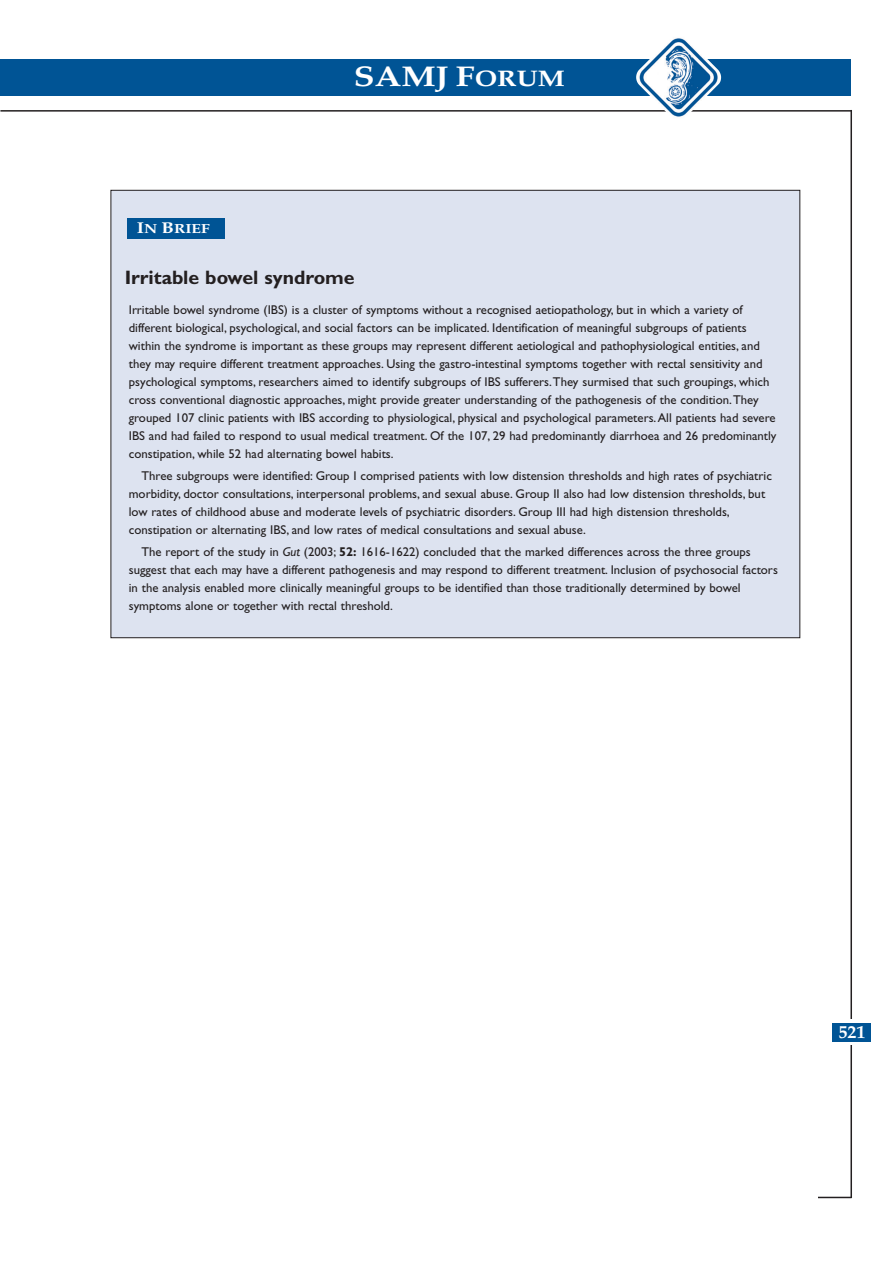
<style>
.page{position:relative;width:893px;height:1262px;background:#fff}
.page>*{position:absolute;margin:0;border:0;box-sizing:border-box;transform-origin:0 0}
.t1{font:700 28.5px "Palatino";color:#fff;scale:1.2 1}
.t2{font:700 19.5px "Gill Sans";color:#231f20}
.t3{font:700 18px "Palatino";color:#fff}
.t4{font:700 13.2px "Palatino";color:#fff;scale:1.2 1}
.t5{font:12.75px/18px "Gill Sans";color:#231f20}
.s1{font-size:15.6px}
.s2{font-size:22.5px}
.s3{font-style:italic}
.s4{font-weight:700}
</style>
<div class="page">
<hr style="left:850px;top:110px;width:2px;height:1088px;background:#231f20">
<div style="left:836px;top:1019px;width:28px;height:26px;background:#fff"></div>
<hr style="left:788px;top:1196px;width:63px;height:2px;background:#231f20">
<div style="left:0;top:59px;width:851px;height:36px;background:#005495"></div>
<hr style="left:0;top:110px;width:851px;height:2px;background:#231f20">
<img style="left:636px;top:38px;width:85px;height:79px">
<div style="left:832px;top:1023px;width:39px;height:19px;background:#005495"></div>
<div style="left:111px;top:190px;width:688px;height:447px;background:#dde3f0"></div>
<div style="left:127px;top:218px;width:98px;height:21px;background:#005495"></div>
<div style="left:5px;top:683px;width:812px;height:536px;background:#fff"></div>
<p class="t4" style="left:137px;top:224px;width:63px"><span class="s1">I</span>N <span class="s1">B</span>RIEF</p>
<h1 class="t1" style="left:354px;top:65px;width:177px">SAMJ F<span class="s2">ORUM</span></h1>
<h2 class="t2" style="left:125px;top:271px;width:231px">Irritable bowel syndrome</h2>
<p class="t5" style="left:129px;top:302px;width:649px">Irritable bowel syndrome (IBS) is a cluster of symptoms without a recognised aetiopathology, but in which a variety of different biological, psychological, and social factors can be implicated. Identification of meaningful subgroups of patients within the syndrome is important as these groups may represent different aetiological and pathophysiological entities, and they may require different treatment approaches. Using the gastro-intestinal symptoms together with rectal sensitivity and psychological symptoms, researchers aimed to identify subgroups of IBS sufferers.They surmised that such groupings, which cross conventional diagnostic approaches, might provide greater understanding of the pathogenesis of the condition.They grouped 107 clinic patients with IBS according to physiological, physical and psychological parameters.All patients had severe IBS and had failed to respond to usual medical treatment. Of the 107, 29 had predominantly diarrhoea and 26 predominantly constipation, while 52 had alternating bowel habits.</p>
<p class="t5" style="left:129px;top:468px;width:644px;text-indent:13px">Three subgroups were identified: Group I comprised patients with low distension thresholds and high rates of psychiatric morbidity, doctor consultations, interpersonal problems, and sexual abuse. Group II also had low distension thresholds, but low rates of childhood abuse and moderate levels of psychiatric disorders. Group III had high distension thresholds, constipation or alternating IBS, and low rates of medical consultations and sexual abuse.</p>
<p class="t5" style="left:129px;top:544px;width:650px;text-indent:13px">The report of the study in <span class="s3">Gut</span> (2003; <span class="s4">52:</span> 1616-1622) concluded that the marked differences across the three groups suggest that each may have a different pathogenesis and may respond to different treatment. Inclusion of psychosocial factors in the analysis enabled more clinically meaningful groups to be identified than those traditionally determined by bowel symptoms alone or together with rectal threshold.</p>
<h3 class="t3" style="left:838px;top:1025px;width:28px">521</h3>
</div>
